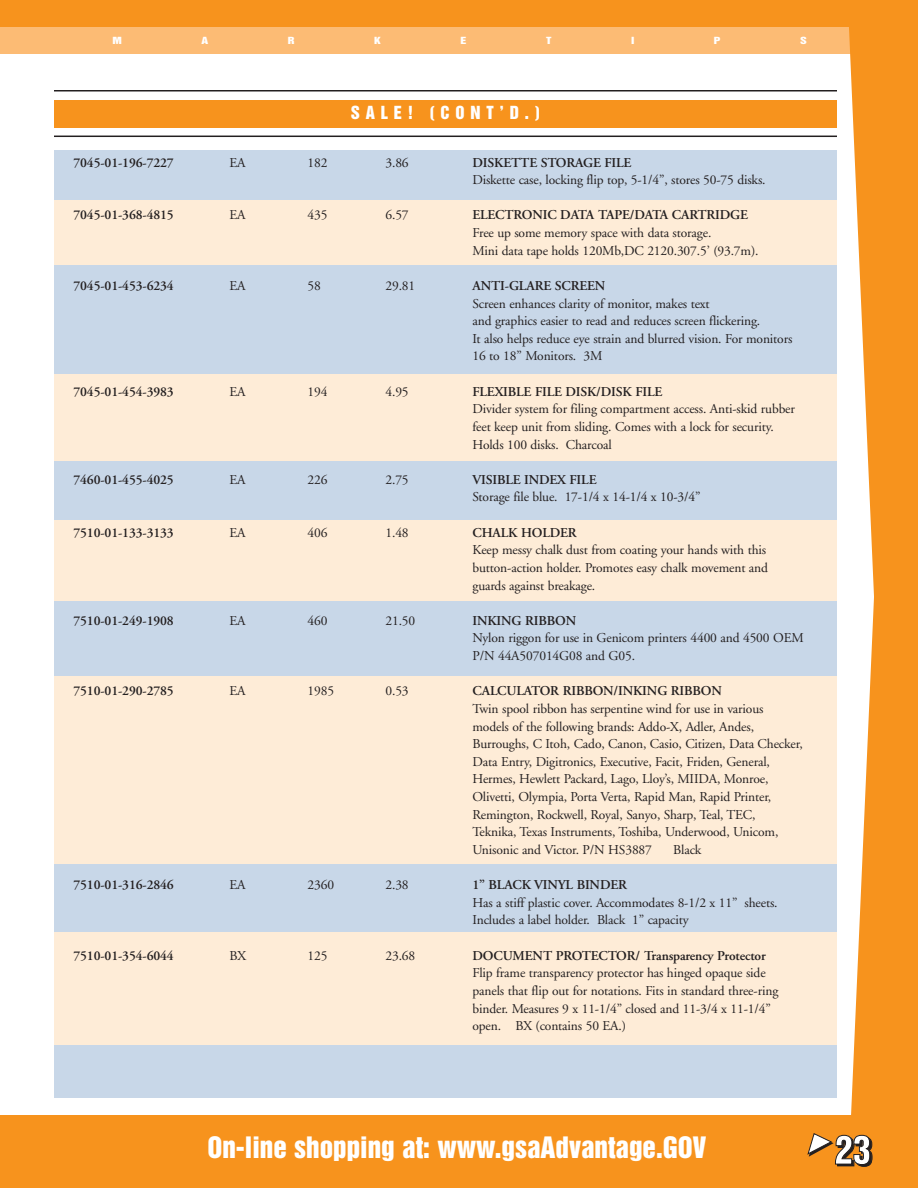
<style>
.page{position:relative;width:918px;height:1188px;background:#fff}
.page>*{position:absolute;margin:0;border:0;box-sizing:border-box;transform-origin:0 0}
.t1{font:36px "Helvetica Inserat";color:#fff}
.t2{font:27px "Helvetica Inserat";color:#fff}
.t3{font:16.5px "Helvetica Inserat";letter-spacing:.35em;color:#fff}
.t4{font:13.5px/17.7px "Adobe Garamond";letter-spacing:-.01em;color:#231f20}
.t5{font:600 13.5px "Adobe Garamond";letter-spacing:-.01em;color:#231f20}
.t6{font:9px "Helvetica Inserat";color:#fff;scale:1.35 1}
</style>
<div class="page">
<div style="left:54px;top:150px;width:783px;height:948px;background:#c8d7e8"></div>
<div style="left:1px;top:0;width:917px;height:54px;background:#fcbb74"></div>
<div style="left:1px;top:0;width:917px;height:27px;background:#f7931d"></div>
<svg style="left:847px;top:27px;width:71px;height:1089px;fill:#f7931d"></svg>
<div style="left:1px;top:1116px;width:917px;height:72px;background:#f7931d"></div>
<svg style="left:807px;top:1133px;width:27px;height:24px"></svg>
<div style="left:0;top:0;width:18px;height:54px;background:#fcbb74"></div>
<div style="left:0;top:0;width:18px;height:27px;background:#f7931d"></div>
<div style="left:0;top:1116px;width:18px;height:72px;background:#f7931d"></div>
<div style="left:54px;top:100px;width:783px;height:28px;background:#f7931d"></div>
<hr style="left:54px;top:90px;width:783px;height:2px;background:#231f20">
<hr style="left:54px;top:136px;width:783px;height:1px;background:#231f20">
<div style="left:54px;top:200px;width:783px;height:65px;background:#feecd7"></div>
<div style="left:54px;top:374px;width:783px;height:87px;background:#feecd7"></div>
<div style="left:54px;top:520px;width:783px;height:81px;background:#feecd7"></div>
<div style="left:54px;top:676px;width:783px;height:187px;background:#feecd7"></div>
<div style="left:54px;top:932px;width:783px;height:113px;background:#feecd7"></div>
<p class="t6" style="left:112px;top:36px;width:9px">M</p>
<p class="t6" style="left:201px;top:36px;width:7px">A</p>
<p class="t6" style="left:288px;top:36px;width:7px">R</p>
<p class="t6" style="left:374px;top:36px;width:7px">K</p>
<p class="t6" style="left:460px;top:36px;width:6px">E</p>
<p class="t6" style="left:546px;top:36px;width:5px">T</p>
<p class="t6" style="left:631px;top:36px;width:4px">I</p>
<p class="t6" style="left:714px;top:36px;width:7px">P</p>
<p class="t6" style="left:800px;top:36px;width:7px">S</p>
<p class="t3" style="left:351px;top:106px;width:191px">SALE! (CONT’D.)</p>
<p class="t5" style="left:74px;top:157px;width:102px">7045-01-196-7227</p>
<p class="t4" style="left:230px;top:155px;width:18px">EA</p>
<p class="t4" style="left:308px;top:155px;width:21px">182</p>
<p class="t4" style="left:386px;top:155px;width:25px">3.86</p>
<p class="t5" style="left:473px;top:157px;width:160px">DISKETTE STORAGE FILE</p>
<p class="t4" style="left:473px;top:172px;width:295px">Diskette case, locking flip top, 5-1/4”, stores 50-75 disks.</p>
<p class="t5" style="left:74px;top:210px;width:102px">7045-01-368-4815</p>
<p class="t4" style="left:230px;top:208px;width:18px">EA</p>
<p class="t4" style="left:308px;top:208px;width:21px">435</p>
<p class="t4" style="left:386px;top:208px;width:25px">6.57</p>
<p class="t5" style="left:473px;top:210px;width:277px">ELECTRONIC DATA TAPE/DATA CARTRIDGE</p>
<p class="t4" style="left:473px;top:225px;width:288px">Free up some memory space with data storage.<br>Mini data tape holds 120Mb,DC 2120.307.5’ (93.7m).</p>
<p class="t5" style="left:74px;top:280px;width:102px">7045-01-453-6234</p>
<p class="t4" style="left:230px;top:278px;width:18px">EA</p>
<p class="t4" style="left:308px;top:278px;width:15px">58</p>
<p class="t4" style="left:386px;top:278px;width:31px">29.81</p>
<p class="t5" style="left:473px;top:280px;width:134px">ANTI-GLARE SCREEN</p>
<p class="t4" style="left:473px;top:296px;width:321px">Screen enhances clarity of monitor, makes text<br>and graphics easier to read and reduces screen flickering.<br>It also helps reduce eye strain and blurred vision. For monitors 16 to 18” Monitors. 3M</p>
<p class="t5" style="left:74px;top:386px;width:102px">7045-01-454-3983</p>
<p class="t4" style="left:230px;top:384px;width:18px">EA</p>
<p class="t4" style="left:308px;top:384px;width:21px">194</p>
<p class="t4" style="left:386px;top:384px;width:25px">4.95</p>
<p class="t5" style="left:473px;top:386px;width:191px">FLEXIBLE FILE DISK/DISK FILE</p>
<p class="t4" style="left:473px;top:401px;width:324px">Divider system for filing compartment access. Anti-skid rubber feet keep unit from sliding. Comes with a lock for security.<br>Holds 100 disks. Charcoal</p>
<p class="t5" style="left:74px;top:474px;width:102px">7460-01-455-4025</p>
<p class="t4" style="left:230px;top:472px;width:18px">EA</p>
<p class="t4" style="left:308px;top:472px;width:21px">226</p>
<p class="t4" style="left:386px;top:472px;width:25px">2.75</p>
<p class="t5" style="left:473px;top:474px;width:126px">VISIBLE INDEX FILE</p>
<p class="t4" style="left:473px;top:490px;width:230px">Storage file blue. 17-1/4 x 14-1/4 x 10-3/4”</p>
<p class="t5" style="left:74px;top:527px;width:102px">7510-01-133-3133</p>
<p class="t4" style="left:230px;top:525px;width:18px">EA</p>
<p class="t4" style="left:308px;top:525px;width:21px">406</p>
<p class="t4" style="left:386px;top:525px;width:25px">1.48</p>
<p class="t5" style="left:473px;top:527px;width:106px">CHALK HOLDER</p>
<p class="t4" style="left:473px;top:542px;width:297px">Keep messy chalk dust from coating your hands with this button-action holder. Promotes easy chalk movement and guards against breakage.</p>
<p class="t5" style="left:74px;top:615px;width:102px">7510-01-249-1908</p>
<p class="t4" style="left:230px;top:613px;width:18px">EA</p>
<p class="t4" style="left:308px;top:613px;width:21px">460</p>
<p class="t4" style="left:386px;top:613px;width:31px">21.50</p>
<p class="t5" style="left:473px;top:615px;width:105px">INKING RIBBON</p>
<p class="t4" style="left:473px;top:631px;width:333px">Nylon riggon for use in Genicom printers 4400 and 4500 OEM<br>P/N 44A507014G08 and G05.</p>
<p class="t5" style="left:74px;top:686px;width:102px">7510-01-290-2785</p>
<p class="t4" style="left:230px;top:683px;width:18px">EA</p>
<p class="t4" style="left:308px;top:683px;width:28px">1985</p>
<p class="t4" style="left:386px;top:683px;width:25px">0.53</p>
<p class="t5" style="left:473px;top:686px;width:251px">CALCULATOR RIBBON/INKING RIBBON</p>
<p class="t4" style="left:473px;top:701px;width:332px">Twin spool ribbon has serpentine wind for use in various models of the following brands: Addo-X, Adler, Andes, Burroughs, C Itoh, Cado, Canon, Casio, Citizen, Data Checker, Data Entry, Digitronics, Executive, Facit, Friden, General, Hermes, Hewlett Packard, Lago, Lloy’s, MIIDA, Monroe, Olivetti, Olympia, Porta Verta, Rapid Man, Rapid Printer, Remington, Rockwell, Royal, Sanyo, Sharp, Teal, TEC, Teknika, Texas Instruments, Toshiba, Underwood, Unicom, Unisonic and Victor. P/N HS3887</p>
<p class="t4" style="left:673px;top:842px;width:30px">Black</p>
<p class="t5" style="left:74px;top:879px;width:102px">7510-01-316-2846</p>
<p class="t4" style="left:230px;top:877px;width:18px">EA</p>
<p class="t4" style="left:308px;top:877px;width:28px">2360</p>
<p class="t4" style="left:386px;top:877px;width:25px">2.38</p>
<p class="t5" style="left:473px;top:879px;width:156px">1” BLACK VINYL BINDER</p>
<p class="t4" style="left:473px;top:895px;width:307px">Has a stiff plastic cover. Accommodates 8-1/2 x 11” sheets.<br>Includes a label holder. Black 1” capacity</p>
<p class="t5" style="left:74px;top:950px;width:102px">7510-01-354-6044</p>
<p class="t4" style="left:230px;top:948px;width:18px">BX</p>
<p class="t4" style="left:308px;top:948px;width:21px">125</p>
<p class="t4" style="left:386px;top:948px;width:31px">23.68</p>
<p class="t5" style="left:473px;top:950px;width:295px">DOCUMENT PROTECTOR/ Transparency Protector</p>
<p class="t4" style="left:473px;top:965px;width:307px">Flip frame transparency protector has hinged opaque side panels that flip out for notations. Fits in standard three-ring binder. Measures 9 x 11-1/4” closed and 11-3/4 x 11-1/4” open. BX (contains 50 EA.)</p>
<h2 class="t2" style="left:207px;top:1136px;width:500px">On-line shopping at: www.gsaAdvantage.GOV</h2>
<h1 class="t1" style="left:835px;top:1135px;width:38px">23</h1>
</div>
